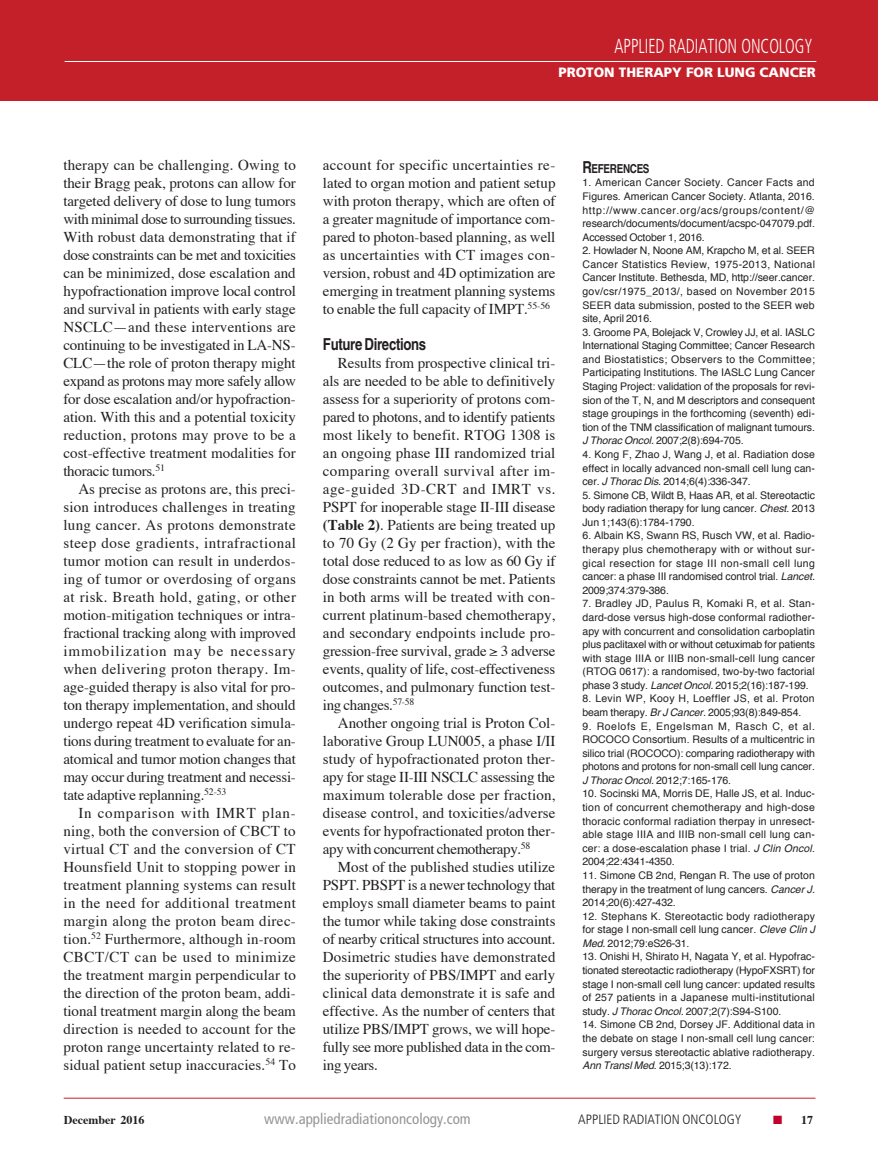
<style>
.page{position:relative;width:878px;height:1175px;background:#fff}
.page>*{position:absolute;margin:0;border:0;box-sizing:border-box;transform-origin:0 0}
.t1{font:300 condensed 20.25px "Frutiger";color:#fff;scale:.8 1}
.Article_subhead{font:700 16.5px "Helvetica";letter-spacing:-.025em;color:#231f20;scale:.8 1}
.Article_body_copy{font:15px/18px "Times";letter-spacing:-.01em;color:#231f20;text-align:justify}
.t2{font:condensed 15px "Frutiger";color:#939598}
.t3{font:900 13.5px "Frutiger";color:#fff}
.t4{font:300 condensed 13.5px "Frutiger";color:#231f20}
.Article_References_S{font:700 12.3px "Helvetica";letter-spacing:-.035em;color:#231f20;scale:.8 1}
.t5{font:700 12px "Times";color:#231f20}
.Article_References{font:10.5px/13.6px "Helvetica";color:#231f20;text-align:justify}
.Article_References-2{font:10.5px/13.5px "Helvetica";letter-spacing:.03em;color:#231f20}
.s1{font-weight:700}
.s2{font-size:16.5px}
.s3{font-style:italic}
.s4{color:#c1022c}
</style>
<div class="page">
<div style="left:0;top:0;width:878px;height:101px;background:#c4202a"></div>
<hr style="left:64px;top:1097px;width:751px;height:1px;background:#c4202a">
<hr style="left:65px;top:61px;width:751px;height:1px;background:#fff">
<h1 class="t1" style="left:614px;top:34px;width:249px">APPLIED RADIATION ONCOLOGY</h1>
<p class="t3" style="left:558px;top:64px;width:259px">PROTON THERAPY FOR LUNG CANCER</p>
<p class="Article_body_copy" style="left:63px;top:154px;width:234px">therapy can be challenging. Owing to their Bragg peak, protons can allow for targeted delivery of dose to lung tumors with minimal dose to surrounding tissues.<br>With robust data demonstrating that if dose constraints can be met and toxicities can be minimized, dose escalation and hypofractionation improve local control and survival in patients with early stage NSCLC—and these interventions are continuing to be investigated in LA-NS-CLC—the role of proton therapy might expand as protons may more safely allow for dose escalation and/or hypofraction&shy;ation. With this and a potential toxicity reduction, protons may prove to be a cost-effective treatment modalities for thoracic tumors.<sup>51</sup></p>
<p class="Article_body_copy" style="left:63px;top:478px;width:234px;text-indent:15px">As precise as protons are, this preci&shy;sion introduces challenges in treating lung cancer. As protons demonstrate steep dose gradients, intrafractional tumor motion can result in underdos&shy;ing of tumor or overdosing of organs at risk. Breath hold, gating, or other motion-mitigation techniques or intra&shy;fractional tracking along with improved immobilization may be necessary when delivering proton therapy. Im&shy;age-guided therapy is also vital for pro&shy;ton therapy implementation, and should undergo repeat 4D verification simula&shy;tions during treatment to evaluate for an&shy;atomical and tumor motion changes that may occur during treatment and necessi&shy;tate adaptive replanning.<sup>52-53</sup></p>
<p class="Article_body_copy" style="left:63px;top:802px;width:234px;text-indent:15px">In comparison with IMRT plan&shy;ning, both the conversion of CBCT to virtual CT and the conversion of CT Hounsfield Unit to stopping power in treatment planning systems can result in the need for additional treatment margin along the proton beam direc&shy;tion.<sup>52</sup> Furthermore, although in-room CBCT/CT can be used to minimize the treatment margin perpendicular to the direction of the proton beam, addi&shy;tional treatment margin along the beam direction is needed to account for the proton range uncertainty related to re&shy;sidual patient setup inaccuracies.<sup>54</sup> To</p>
<p class="Article_body_copy" style="left:323px;top:154px;width:234px">account for specific uncertainties re&shy;lated to organ motion and patient setup with proton therapy, which are often of a greater magnitude of importance com&shy;pared to photon-based planning, as well as uncertainties with CT images con&shy;version, robust and 4D optimization are emerging in treatment planning systems to enable the full capacity of IMPT.<sup>55-56</sup></p>
<p class="Article_subhead" style="left:323px;top:334px;width:131px">Future Directions</p>
<p class="Article_body_copy" style="left:323px;top:352px;width:234px;text-indent:15px">Results from prospective clinical tri&shy;als are needed to be able to definitively assess for a superiority of protons com&shy;pared to photons, and to identify patients most likely to benefit. RTOG 1308 is an ongoing phase III randomized trial comparing overall survival after im&shy;age-guided 3D-CRT and IMRT vs.<br>PSPT for inoperable stage II-III disease <span class="s1">(Table 2)</span>. Patients are being treated up to 70 Gy (2 Gy per fraction), with the total dose reduced to as low as 60 Gy if dose constraints cannot be met. Patients in both arms will be treated with con&shy;current platinum-based chemotherapy, and secondary endpoints include pro&shy;gression-free survival, grade ≥ 3 adverse events, quality of life, cost-effectiveness outcomes, and pulmonary function test&shy;ing changes.<sup>57-58</sup></p>
<p class="Article_body_copy" style="left:323px;top:712px;width:234px;text-indent:15px">Another ongoing trial is Proton Col&shy;laborative Group LUN005, a phase I/II study of hypofractionated proton ther&shy;apy for stage II-III NSCLC assessing the maximum tolerable dose per fraction, disease control, and toxicities/adverse events for hypofractionated proton ther&shy;apy with concurrent chemotherapy.<sup>58</sup></p>
<p class="Article_body_copy" style="left:323px;top:856px;width:234px;text-indent:15px">Most of the published studies utilize PSPT. PBSPT is a newer technology that employs small diameter beams to paint the tumor while taking dose constraints of nearby critical structures into account.<br>Dosimetric studies have demonstrated the superiority of PBS/IMPT and early clinical data demonstrate it is safe and effective. As the number of centers that utilize PBS/IMPT grows, we will hope&shy;fully see more published data in the com&shy;ing years.</p>
<p class="Article_References_S" style="left:582px;top:161px;width:85px"><span class="s2">R</span>EFERENCES</p>
<p class="Article_References" style="left:582px;top:176px;width:234px">1. American Cancer Society. Cancer Facts and Figures. American Cancer Society. Atlanta, 2016. http://www.cancer.org/acs/groups/content/@ research/documents/document/acspc-047079.pdf.<br>Accessed October 1, 2016.</p>
<p class="Article_References" style="left:582px;top:244px;width:234px">2. Howlader N, Noone AM, Krapcho M, et al. SEER Cancer Statistics Review, 1975-2013, National Cancer Institute. Bethesda, MD, http://seer.cancer. gov/csr/1975_2013/, based on November 2015<br>SEER data submission, posted to the SEER web site, April 2016.</p>
<p class="Article_References" style="left:582px;top:325px;width:234px">3. Groome PA, Bolejack V, Crowley JJ, et al. IASLC International Staging Committee; Cancer Research and Biostatistics; Observers to the Committee; Participating Institutions. The IASLC Lung Cancer Staging Project: validation of the proposals for revi&shy;sion of the T, N, and M descriptors and consequent stage groupings in the forthcoming (seventh) edi&shy;tion of the TNM classification of malignant tumours.<br><span class="s3">J Thorac Oncol.</span> 2007;2(8):694-705.</p>
<p class="Article_References" style="left:582px;top:448px;width:234px">4. Kong F, Zhao J, Wang J, et al. Radiation dose effect in locally advanced non-small cell lung can&shy;cer. <span class="s3">J Thorac Dis.</span> 2014;6(4):336-347.</p>
<p class="Article_References" style="left:582px;top:488px;width:234px">5. Simone CB, Wildt B, Haas AR, et al. Stereotactic body radiation therapy for lung cancer. <span class="s3">Chest</span>. 2013<br>Jun 1;143(6):1784-1790.</p>
<p class="Article_References" style="left:582px;top:529px;width:234px">6. Albain KS, Swann RS, Rusch VW, et al. Radio&shy;therapy plus chemotherapy with or without sur&shy;gical resection for stage III non-small cell lung cancer: a phase III randomised control trial. <span class="s3">Lancet.<br></span>2009;374:379-386.</p>
<p class="Article_References" style="left:582px;top:597px;width:234px">7. Bradley JD, Paulus R, Komaki R, et al. Stan&shy;dard-dose versus high-dose conformal radiother&shy;apy with concurrent and consolidation carboplatin plus paclitaxel with or without cetuximab for patients with stage IIIA or IIIB non-small-cell lung cancer (RTOG 0617): a randomised, two-by-two factorial phase 3 study. <span class="s3">Lancet Oncol.</span> 2015;2(16):187-199.</p>
<p class="Article_References-2" style="left:582px;top:692px;width:234px">8. Levin WP, Kooy H, Loeffler JS, et al. Proton beam therapy. <span class="s3">Br J Cancer.</span> 2005;93(8):849-854.</p>
<p class="Article_References" style="left:582px;top:719px;width:234px">9. Roelofs E, Engelsman M, Rasch C, et al.<br>ROCOCO Consortium. Results of a multicentric in silico trial (ROCOCO): comparing radiotherapy with photons and protons for non-small cell lung cancer.<br><span class="s3">J Thorac Oncol.</span> 2012;7:165-176.</p>
<p class="Article_References" style="left:582px;top:787px;width:234px">10. Socinski MA, Morris DE, Halle JS, et al. Induc&shy;tion of concurrent chemotherapy and high-dose thoracic conformal radiation therpay in unresect&shy;able stage IIIA and IIIB non-small cell lung can&shy;cer: a dose-escalation phase I trial. <span class="s3">J Clin Oncol</span>.<br>2004;22:4341-4350.</p>
<p class="Article_References" style="left:582px;top:868px;width:234px">11. Simone CB 2nd, Rengan R. The use of proton therapy in the treatment of lung cancers. <span class="s3">Cancer J.<br></span>2014;20(6):427-432.</p>
<p class="Article_References" style="left:582px;top:909px;width:234px">12. Stephans K. Stereotactic body radiotherapy for stage I non-small cell lung cancer. <span class="s3">Cleve Clin J Med.</span> 2012;79:eS26-31.</p>
<p class="Article_References" style="left:582px;top:950px;width:234px">13. Onishi H, Shirato H, Nagata Y, et al. Hypofrac&shy;tionated stereotactic radiotherapy (HypoFXSRT) for stage I non-small cell lung cancer: updated results of 257 patients in a Japanese multi-institutional study. <span class="s3">J Thorac Oncol.</span> 2007;2(7):S94-S100.</p>
<p class="Article_References" style="left:582px;top:1018px;width:234px">14. Simone CB 2nd, Dorsey JF. Additional data in the debate on stage I non-small cell lung cancer: surgery versus stereotactic ablative radiotherapy.<br><span class="s3">Ann Transl Med</span>. 2015;3(13):172.</p>
<p class="t5" style="left:64px;top:1108px;width:82px">December 2016</p>
<p class="t2" style="left:264px;top:1110px;width:208px">www.appliedradiationoncology.com</p>
<p class="t4" style="left:578px;top:1112px;width:165px">APPLIED RADIATION ONCOLOGY</p>
<p class="t5" style="left:773px;top:1108px;width:41px"><span class="s4">■</span> 17</p>
</div>
